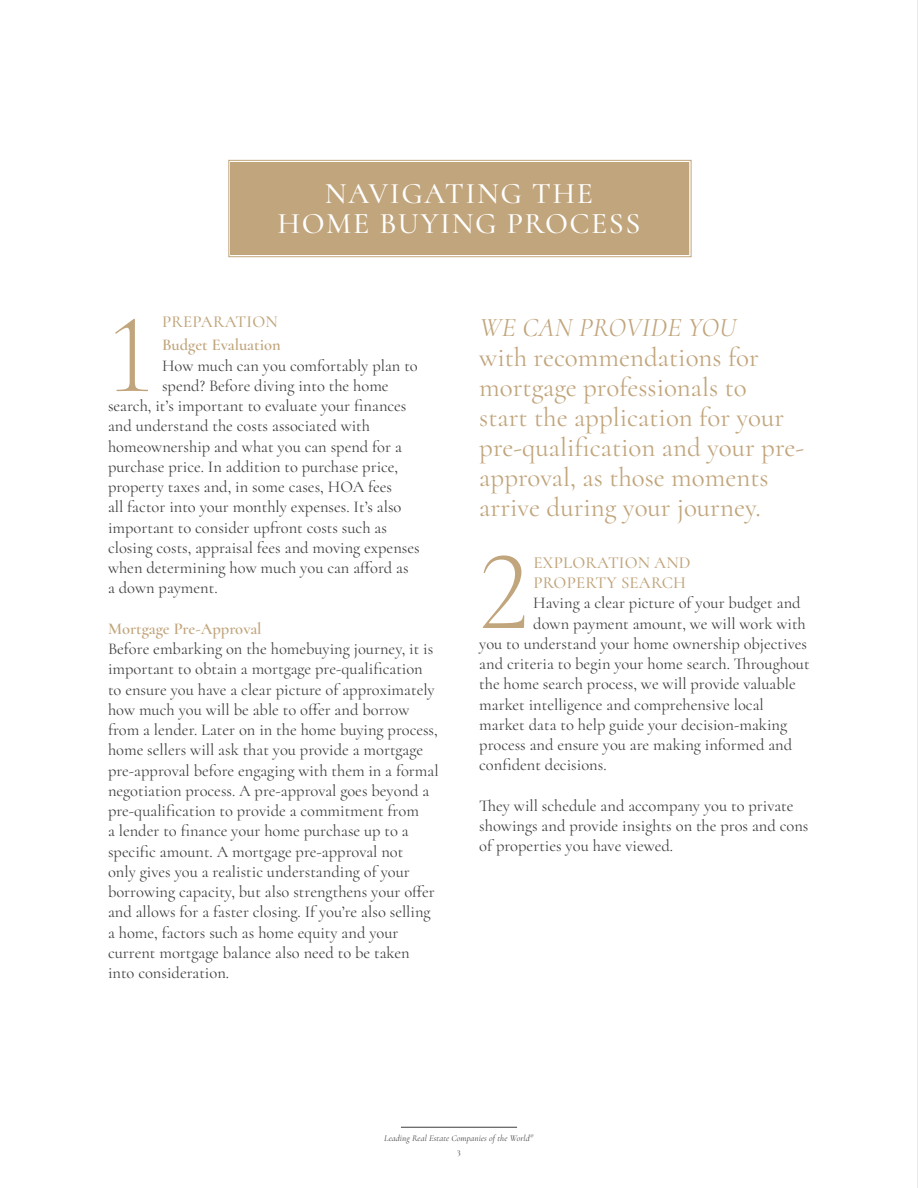
<style>
.page{position:relative;width:918px;height:1188px;background:#fff}
.page>*{position:absolute;margin:0;border:0;box-sizing:border-box;transform-origin:0 0}
.t1{font:300 114px "Cormorant";color:#c1a57c}
.t2{font:500 30px/30px "Cormorant";letter-spacing:.05em;color:#fff;text-align:center}
.t3{font:27px/30px "Cormorant";color:#c1a57c}
.t4{font:500 16.8px/20.2px "Cormorant";letter-spacing:.01em;color:#c1a57c}
.t5{font:16.5px/20.2px "Cormorant";color:#3e3e3f}
.t6{font:italic 9px/13.5px "Cormorant";letter-spacing:.01em;color:#3e3e3f;text-align:center}
.s1{font-weight:600;color:#c1a57c}
.s2{font-style:italic}
.s3{font-style:normal}
</style>
<div class="page">
<hr style="left:401px;top:1127px;width:116px;height:1px;background:#3e3e3f">
<div style="left:228px;top:160px;width:464px;height:97px;background:#c1a57c"></div>
<div style="left:231px;top:162px;width:458px;height:93px;border:2px solid #c1a57c"></div>
<hr style="left:917px;top:0;width:1px;height:1188px;background:#d1d2d4">
<p class="t2" style="left:277px;top:178px;width:364px">NAVIGATING THE<br>HOME BUYING PROCESS</p>
<p class="t4" style="left:162px;top:311px;width:117px">PREPARATION</p>
<p class="t5" style="left:162px;top:335px;width:257px"><span class="s1">Budget Evaluation<br></span>How much can you comfortably plan to spend? Before diving into the home</p>
<p class="t5" style="left:108px;top:396px;width:313px">search, it’s important to evaluate your finances and understand the costs associated with homeownership and what you can spend for a purchase price. In addition to purchase price, property taxes and, in some cases, HOA fees<br>all factor into your monthly expenses. It’s also important to consider upfront costs such as closing costs, appraisal fees and moving expenses when determining how much you can afford as<br>a down payment.</p>
<p class="t5" style="left:108px;top:619px;width:332px"><span class="s1">Mortgage Pre-Approval<br></span>Before embarking on the homebuying journey, it is important to obtain a mortgage pre-qualification to ensure you have a clear picture of approximately how much you will be able to offer and borrow from a lender. Later on in the home buying process, home sellers will ask that you provide a mortgage pre-approval before engaging with them in a formal negotiation process. A pre-approval goes beyond a pre-qualification to provide a commitment from<br>a lender to finance your home purchase up to a specific amount. A mortgage pre-approval not<br>only gives you a realistic understanding of your borrowing capacity, but also strengthens your offer and allows for a faster closing. If you’re also selling a home, factors such as home equity and your current mortgage balance also need to be taken into consideration.</p>
<p class="t1" style="left:108px;top:286px;width:46px">1</p>
<p class="t3" style="left:479px;top:312px;width:327px"><span class="s2">WE CAN PROVIDE YOU<br></span>with recommendations for mortgage professionals to<br>start the application for your pre-qualification and your pre&shy;approval, as those moments arrive during your journey.</p>
<p class="t4" style="left:533px;top:552px;width:159px">EXPLORATION AND<br>PROPERTY SEARCH</p>
<p class="t5" style="left:533px;top:593px;width:274px">Having a clear picture of your budget and down payment amount, we will work with</p>
<p class="t5" style="left:479px;top:633px;width:332px">you to understand your home ownership objectives and criteria to begin your home search. Throughout the home search process, we will provide valuable market intelligence and comprehensive local market data to help guide your decision-making process and ensure you are making informed and confident decisions.</p>
<p class="t5" style="left:479px;top:795px;width:331px">They will schedule and accompany you to private showings and provide insights on the pros and cons of properties you have viewed.</p>
<p class="t1" style="left:479px;top:523px;width:53px">2</p>
<p class="t6" style="left:384px;top:1131px;width:151px">Leading Real Estate Companies of the World<sup>®<br></sup><span class="s3">3</span></p>
</div>
